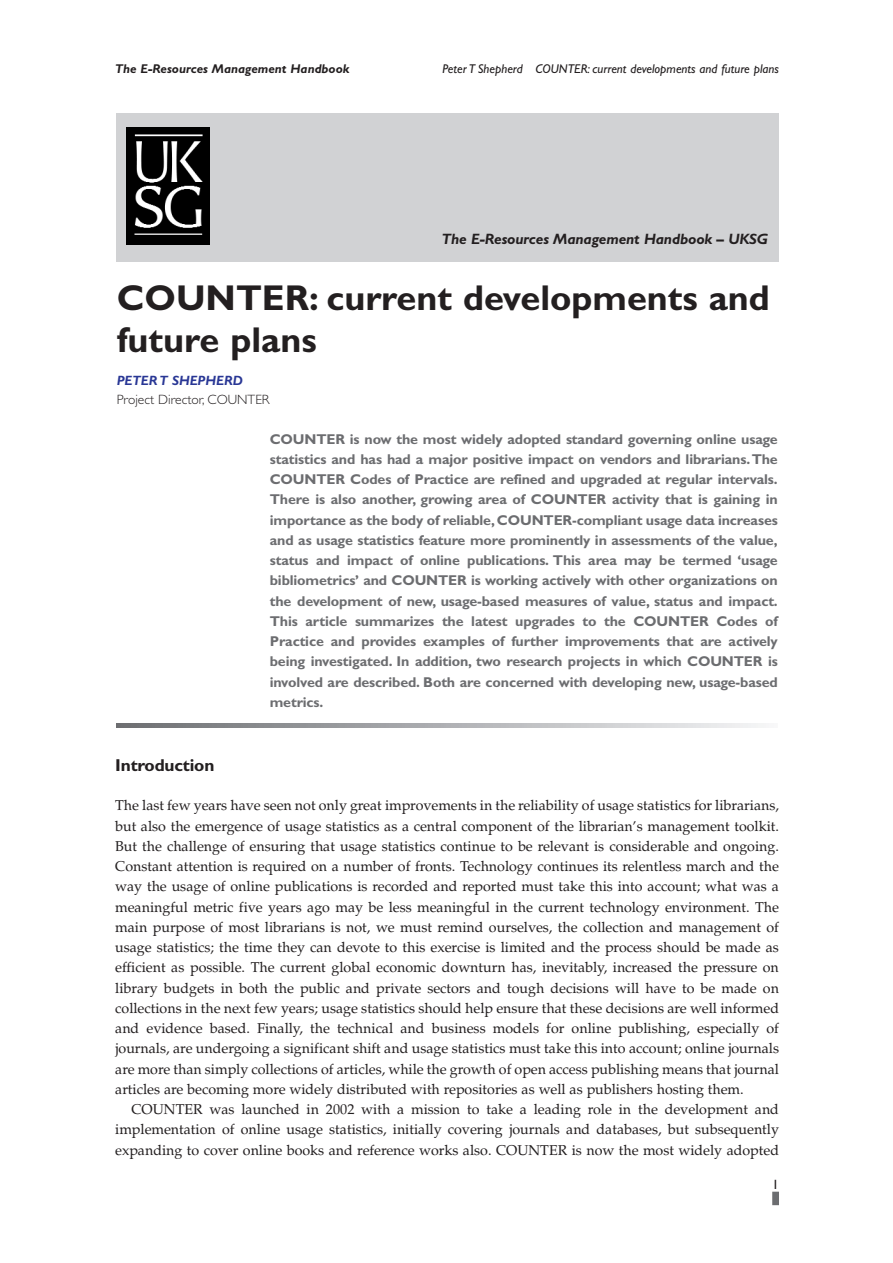
<style>
.page{position:relative;width:893px;height:1263px;background:#fff}
.page>*{position:absolute;margin:0;border:0;box-sizing:border-box;transform-origin:0 0}
.t1{font:700 36px/42px "Gill Sans";color:#231f20}
.t2{font:700 17.25px "Gill Sans";letter-spacing:-.01em;color:#231f20}
.t3{font:italic 700 15px "Gill Sans";letter-spacing:-.01em;color:#231f20}
.t4{font:14.25px/20.2px "Palatino";color:#231f20;text-align:justify}
.t5{font:700 14.25px/20.2px "Gill Sans";letter-spacing:-.01em;color:#6c6d70;text-align:justify}
.t6{font:300 13.5px "Gill Sans";color:#231f20}
.t7{font:italic 700 13.5px "Gill Sans";color:#293795}
.t8{font:13.5px "Gill Sans";color:#231f20}
.t9{font:italic 12.75px "Gill Sans";color:#231f20}
.t10{font:italic 700 12.75px "Gill Sans";color:#231f20}
</style>
<div class="page">
<div style="left:772px;top:1192px;width:7px;height:13px;background:#6c6d70"></div>
<svg style="left:117px;top:723px;width:647px;height:4px"></svg>
<div style="left:116px;top:113px;width:662px;height:148px;background:#d1d2d4"></div>
<img style="left:126px;top:128px;width:84px;height:116px">
<p class="t10" style="left:115px;top:64px;width:236px">The E-Resources Management Handbook</p>
<p class="t9" style="left:442px;top:64px;width:338px">Peter T Shepherd COUNTER: current developments and future plans</p>
<p class="t3" style="left:442px;top:234px;width:327px">The E-Resources Management Handbook – UKSG</p>
<h1 class="t1" style="left:117px;top:281px;width:654px">COUNTER: current developments and future plans</h1>
<p class="t7" style="left:117px;top:375px;width:128px">PETER T SHEPHERD</p>
<p class="t6" style="left:117px;top:395px;width:154px">Project Director, COUNTER</p>
<p class="t5" style="left:270px;top:430px;width:509px">COUNTER is now the most widely adopted standard governing online usage statistics and has had a major positive impact on vendors and librarians.The COUNTER Codes of Practice are refined and upgraded at regular intervals.<br>There is also another, growing area of COUNTER activity that is gaining in importance as the body of reliable,COUNTER-compliant usage data increases and as usage statistics feature more prominently in assessments of the value, status and impact of online publications. This area may be termed ‘usage bibliometrics’ and COUNTER is working actively with other organizations on the development of new, usage-based measures of value, status and impact.<br>This article summarizes the latest upgrades to the COUNTER Codes of Practice and provides examples of further improvements that are actively being investigated. In addition, two research projects in which COUNTER is involved are described. Both are concerned with developing new, usage-based metrics.</p>
<p class="t2" style="left:115px;top:759px;width:101px">Introduction</p>
<p class="t4" style="left:115px;top:797px;width:665px">The last few years have seen not only great improvements in the reliability of usage statistics for librarians, but also the emergence of usage statistics as a central component of the librarian’s management toolkit.<br>But the challenge of ensuring that usage statistics continue to be relevant is considerable and ongoing.<br>Constant attention is required on a number of fronts. Technology continues its relentless march and the way the usage of online publications is recorded and reported must take this into account; what was a meaningful metric five years ago may be less meaningful in the current technology environment. The main purpose of most librarians is not, we must remind ourselves, the collection and management of usage statistics; the time they can devote to this exercise is limited and the process should be made as efficient as possible. The current global economic downturn has, inevitably, increased the pressure on library budgets in both the public and private sectors and tough decisions will have to be made on collections in the next few years; usage statistics should help ensure that these decisions are well informed and evidence based. Finally, the technical and business models for online publishing, especially of journals, are undergoing a significant shift and usage statistics must take this into account; online journals are more than simply collections of articles, while the growth of open access publishing means that journal articles are becoming more widely distributed with repositories as well as publishers hosting them.</p>
<p class="t4" style="left:115px;top:1101px;width:665px;text-indent:16px">COUNTER was launched in 2002 with a mission to take a leading role in the development and implementation of online usage statistics, initially covering journals and databases, but subsequently expanding to cover online books and reference works also. COUNTER is now the most widely adopted</p>
<p class="t8" style="left:772px;top:1179px;width:8px">1</p>
</div>
